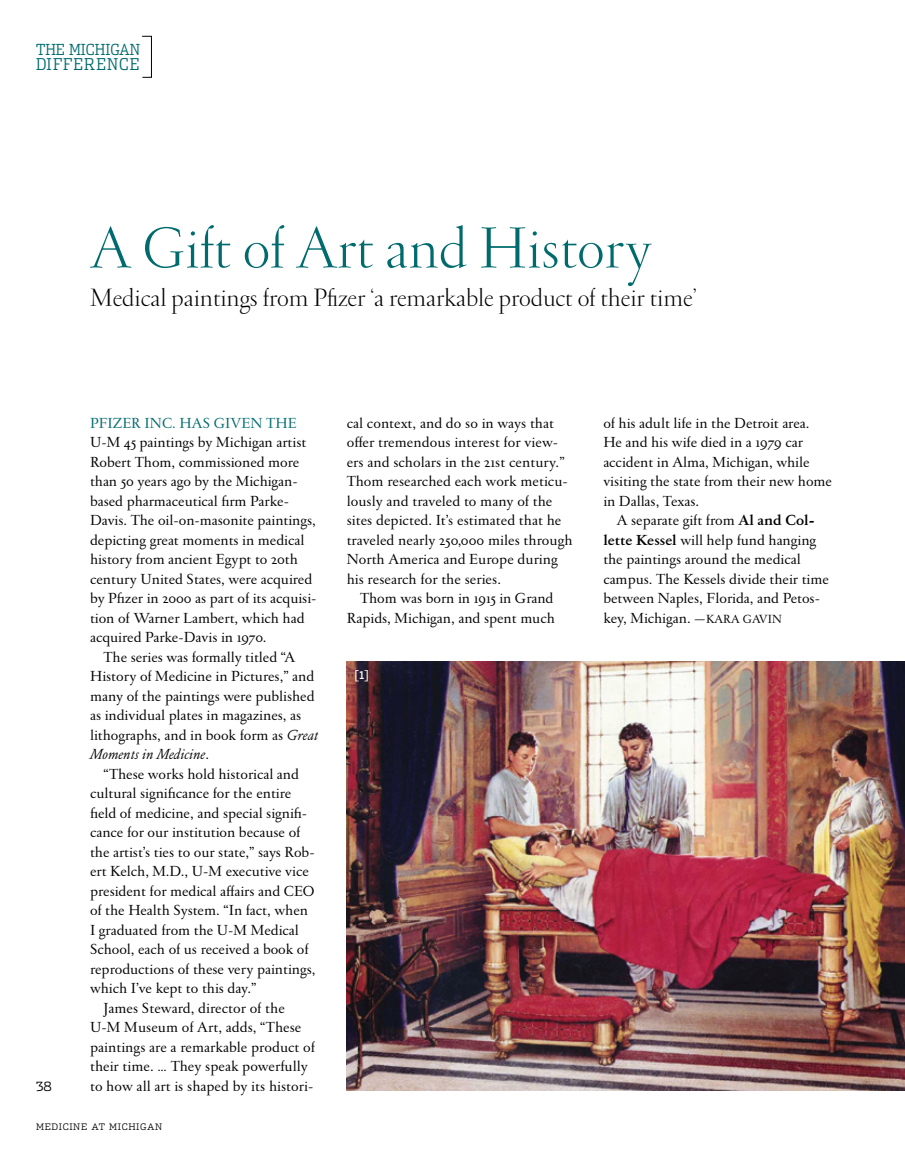
<style>
.page{position:relative;width:905px;height:1175px;background:#fff}
.page>*{position:absolute;margin:0;border:0;box-sizing:border-box;transform-origin:0 0}
.t1{font:300 63px "Garamond FB Display";color:#006b6e}
.t2{font:300 27px "Garamond FB Display";color:#000}
.t3{font:300 16.35px "Dispatch Cond";letter-spacing:.06em;color:#006b6e}
.t4{font:15.75px/19.5px "Garamond FB Text";color:#000}
.t5{font:15.75px "Garamond FB Text";color:#006b6e}
.t6{font:300 15.3px "Dispatch Cond";color:#006b6e}
.t7{font:300 12.75px "Dispatch";color:#000}
.t8{font:12px "Benton Sans Regluar";color:#fff}
.t9{font:300 9px "Dispatch";letter-spacing:.07em;color:#000}
.s1{font-style:italic}
.s2{font-family:"Benton Sans";font-weight:500;font-size:10.5px}
.s3{font-weight:700}
.s4{font-size:12.75px}
</style>
<div class="page">
<div style="left:142px;top:36px;width:10px;height:42px;border:1px solid #000"></div>
<img style="left:346px;top:662px;width:558px;height:428px">
<p class="t6" style="left:36px;top:41px;width:106px">THE MICHIGAN</p>
<p class="t3" style="left:36px;top:54px;width:105px">DIFFERENCE</p>
<h1 class="t1" style="left:90px;top:215px;width:563px">A Gift of Art and History</h1>
<h2 class="t2" style="left:90px;top:283px;width:608px">Medical paintings from Pfizer ‘a remarkable product of their time’</h2>
<p class="t7" style="left:36px;top:1078px;width:17px">38</p>
<p class="t5" style="left:90px;top:414px;width:208px">Pfizer Inc. has given the</p>
<p class="t4" style="left:90px;top:433px;width:228px">U-M 45 paintings by Michigan artist Robert Thom, commissioned more than 50 years ago by the Michigan&shy;based pharmaceutical firm Parke-Davis. The oil-on-masonite paintings, depicting great moments in medical history from ancient Egypt to 20th century United States, were acquired by Pfizer in 2000 as part of its acquisi&shy;tion of Warner Lambert, which had acquired Parke-Davis in 1970.</p>
<p class="t4" style="left:90px;top:648px;width:229px;text-indent:13px">The series was formally titled “A History of Medicine in Pictures,” and many of the paintings were published as individual plates in magazines, as lithographs, and in book form as <span class="s1">Great Moments in Medicine</span>.</p>
<p class="t4" style="left:103px;top:765px;width:197px">“These works hold historical and</p>
<p class="t4" style="left:90px;top:784px;width:203px">cultural significance for the entire</p>
<p class="t4" style="left:90px;top:804px;width:219px">field of medicine, and special signifi-</p>
<p class="t4" style="left:90px;top:823px;width:212px">cance for our institution because of</p>
<p class="t4" style="left:90px;top:843px;width:226px">the artist’s ties to our state,” says Rob-</p>
<p class="t4" style="left:90px;top:862px;width:220px">ert Kelch, M.D., U-M executive vice</p>
<p class="t4" style="left:90px;top:882px;width:205px">president for medical affairs and CEO</p>
<p class="t4" style="left:90px;top:901px;width:219px">of the Health System. “In fact, when</p>
<p class="t4" style="left:90px;top:921px;width:210px">I graduated from the U-M Medical</p>
<p class="t4" style="left:90px;top:940px;width:220px">School, each of us received a book of</p>
<p class="t4" style="left:90px;top:960px;width:227px">reproductions of these very paintings,</p>
<p class="t4" style="left:90px;top:979px;width:168px">which I’ve kept to this day.”</p>
<p class="t4" style="left:103px;top:999px;width:183px">James Steward, director of the</p>
<p class="t4" style="left:90px;top:1018px;width:213px">U-M Museum of Art, adds, “These</p>
<p class="t4" style="left:90px;top:1038px;width:226px">paintings are a remarkable product of</p>
<p class="t4" style="left:90px;top:1057px;width:219px">their time. … They speak powerfully</p>
<p class="t4" style="left:90px;top:1077px;width:225px">to how all art is shaped by its histori-</p>
<p class="t4" style="left:347px;top:414px;width:227px">cal context, and do so in ways that offer tremendous interest for view&shy;ers and scholars in the 21st century.” Thom researched each work meticu&shy;lously and traveled to many of the sites depicted. It’s estimated that he traveled nearly 250,000 miles through North America and Europe during his research for the series.</p>
<p class="t4" style="left:347px;top:589px;width:209px;text-align:right">Thom was born in 1915 in Grand<br>Rapids, Michigan, and spent much</p>
<p class="t8" style="left:354px;top:667px;width:16px">[<span class="s2">1</span>]</p>
<p class="t4" style="left:603px;top:414px;width:230px">of his adult life in the Detroit area.<br>He and his wife died in a 1979 car accident in Alma, Michigan, while visiting the state from their new home in Dallas, Texas.</p>
<p class="t4" style="left:603px;top:511px;width:227px;text-indent:13px">A separate gift from <span class="s3">Al and Col&shy;lette Kessel</span> will help fund hanging the paintings around the medical campus. The Kessels divide their time between Naples, Florida, and Petos&shy;key, Michigan. —<span class="s4">KARA GAVIN</span></p>
<p class="t9" style="left:36px;top:1121px;width:128px">MEDICINE AT MICHIGAN</p>
</div>
